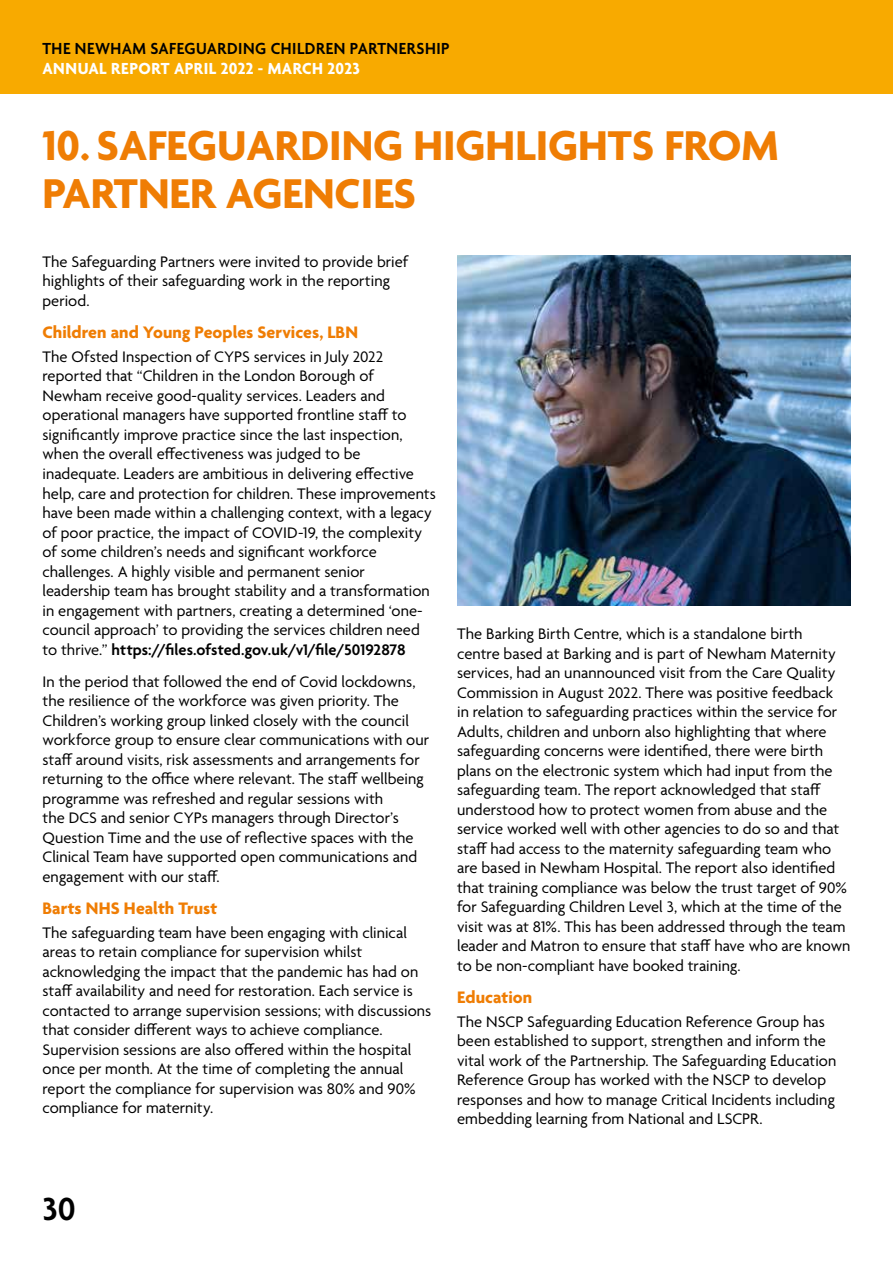
<style>
.page{position:relative;width:893px;height:1263px;background:#fff}
.page>*{position:absolute;margin:0;border:0;box-sizing:border-box;transform-origin:0 0}
.t1{font:700 45px/48px "Agenda";color:#ef7d04}
.t2{font:600 34.5px "Agenda";color:#000}
.t3{font:700 18px "Agenda";color:#ef7d04}
.t4{font:600 17.4px "Agenda";letter-spacing:.03em;color:#000;scale:.95 1}
.t5{font:700 17.4px "Agenda";letter-spacing:.02em;color:#fff;scale:.95 1}
.t6{font:16.5px/19.5px "Agenda";color:#000}
.s1{font-weight:600}
</style>
<div class="page">
<div style="left:0;top:0;width:893px;height:94px;background:#f8aa00"></div>
<img style="left:457px;top:255px;width:393px;height:351px">
<p class="t4" style="left:43px;top:39px;width:430px">THE NEWHAM SAFEGUARDING CHILDREN PARTNERSHIP</p>
<p class="t5" style="left:43px;top:59px;width:336px">ANNUAL REPORT APRIL 2022 - MARCH 2023</p>
<h1 class="t1" style="left:43px;top:124px;width:738px">10. SAFEGUARDING HIGHLIGHTS FROM<br>PARTNER AGENCIES</h1>
<p class="t6" style="left:43px;top:253px;width:367px">The Safeguarding Partners were invited to provide brief highlights of their safeguarding work in the reporting period.</p>
<p class="t3" style="left:43px;top:323px;width:317px">Children and Young Peoples Services, LBN</p>
<p class="t6" style="left:43px;top:348px;width:395px">The Ofsted Inspection of CYPS services in July 2022 reported that “Children in the London Borough of Newham receive good-quality services. Leaders and operational managers have supported frontline staff to significantly improve practice since the last inspection, when the overall effectiveness was judged to be inadequate. Leaders are ambitious in delivering effective help, care and protection for children. These improvements have been made within a challenging context, with a legacy of poor practice, the impact of COVID-19, the complexity of some children’s needs and significant workforce challenges. A highly visible and permanent senior leadership team has brought stability and a transformation in engagement with partners, creating a determined ‘one&shy;council approach’ to providing the services children need to thrive.” <span class="s1">https://files.ofsted.gov.uk/v1/file/50192878</span></p>
<p class="t6" style="left:43px;top:673px;width:388px">In the period that followed the end of Covid lockdowns, the resilience of the workforce was given priority. The Children’s working group linked closely with the council workforce group to ensure clear communications with our staff around visits, risk assessments and arrangements for returning to the office where relevant. The staff wellbeing programme was refreshed and regular sessions with<br>the DCS and senior CYPs managers through Director’s Question Time and the use of reflective spaces with the Clinical Team have supported open communications and engagement with our staff.</p>
<p class="t3" style="left:43px;top:898px;width:176px">Barts NHS Health Trust</p>
<p class="t6" style="left:43px;top:924px;width:390px">The safeguarding team have been engaging with clinical areas to retain compliance for supervision whilst acknowledging the impact that the pandemic has had on staff availability and need for restoration. Each service is contacted to arrange supervision sessions; with discussions that consider different ways to achieve compliance.<br>Supervision sessions are also offered within the hospital once per month. At the time of completing the annual report the compliance for supervision was 80% and 90% compliance for maternity.</p>
<p class="t6" style="left:457px;top:625px;width:395px">The Barking Birth Centre, which is a standalone birth<br>centre based at Barking and is part of Newham Maternity services, had an unannounced visit from the Care Quality Commission in August 2022. There was positive feedback<br>in relation to safeguarding practices within the service for Adults, children and unborn also highlighting that where safeguarding concerns were identified, there were birth plans on the electronic system which had input from the safeguarding team. The report acknowledged that staff understood how to protect women from abuse and the service worked well with other agencies to do so and that staff had access to the maternity safeguarding team who are based in Newham Hospital. The report also identified that training compliance was below the trust target of 90% for Safeguarding Children Level 3, which at the time of the visit was at 81%. This has been addressed through the team leader and Matron to ensure that staff have who are known to be non-compliant have booked training.</p>
<p class="t3" style="left:457px;top:987px;width:77px">Education</p>
<p class="t6" style="left:457px;top:1012px;width:381px">The NSCP Safeguarding Education Reference Group has been established to support, strengthen and inform the vital work of the Partnership. The Safeguarding Education Reference Group has worked with the NSCP to develop responses and how to manage Critical Incidents including embedding learning from National and LSCPR.</p>
<h2 class="t2" style="left:43px;top:1191px;width:35px">30</h2>
</div>
